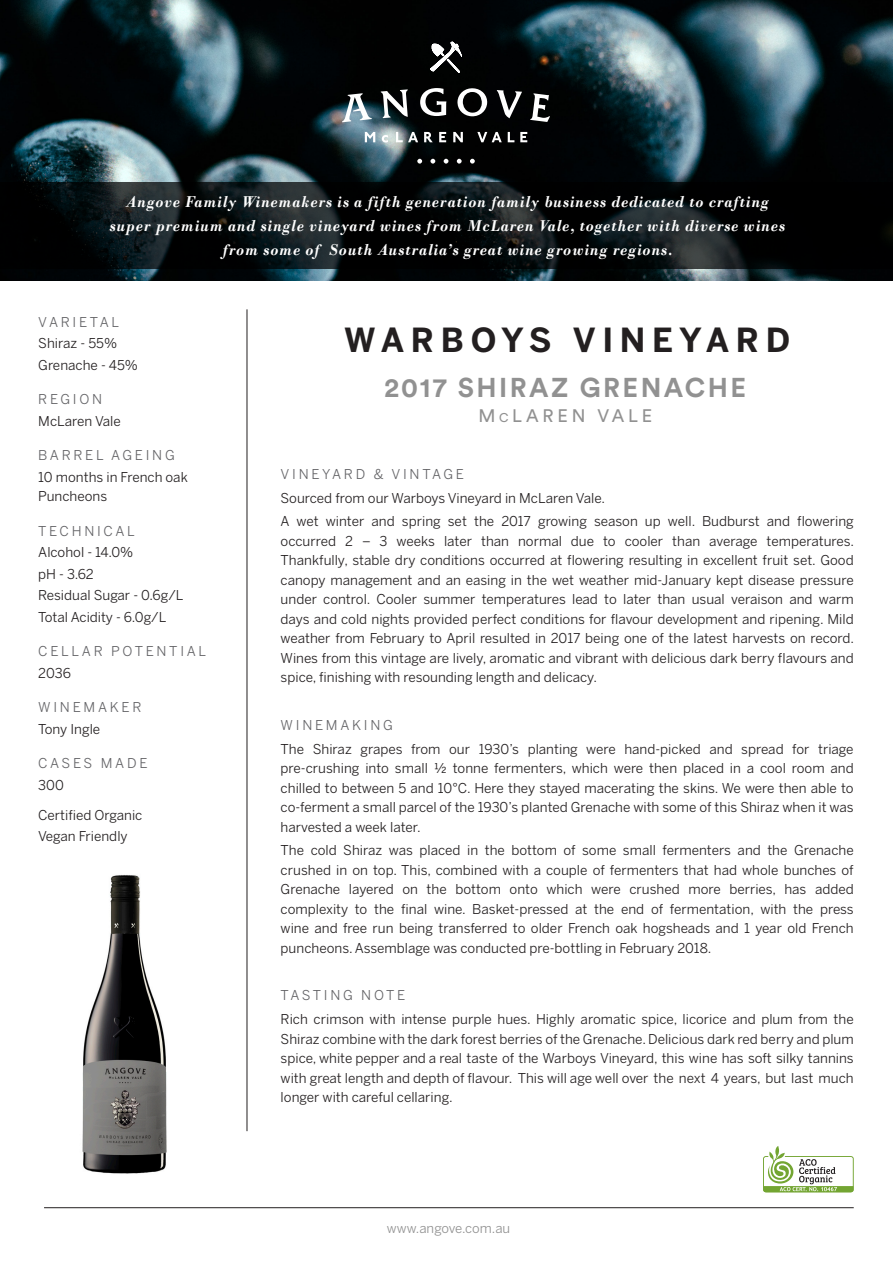
<style>
.page{position:relative;width:893px;height:1263px;background:#fff}
.page>*{position:absolute;margin:0;border:0;box-sizing:border-box;transform-origin:0 0}
.t1{font:700 33px "Benton Sans";letter-spacing:.2em;color:#231f20}
.Headline{font:700 27px "Circular Pro";letter-spacing:.09em;color:#919191}
.Region{font:18px "Circular Pro";letter-spacing:.21em;color:#919191}
.t2{font:italic 700 16.5px/24px "Bodoni";letter-spacing:.05em;color:#fff;text-align:center;scale:.9 1}
.t3{font:13.5px/19.5px "Benton Sans";color:#231f20;text-align:justify}
.t4{font:13.5px "Benton Sans";letter-spacing:.2em;color:#636366}
.Body_Copy_Tasting_No{font:13.2px "Benton Sans";color:#919191}
.s1{font-size:12.6px}
</style>
<div class="page">
<img style="left:82px;top:875px;width:85px;height:299px">
<img style="left:0;top:0;width:893px;height:281px">
<svg style="left:0;top:183px;width:893px;height:86px;background:#0a0e0f"></svg>
<hr style="left:44px;top:1207px;width:810px;height:1px;background:#231f20">
<hr style="left:247px;top:309px;width:1px;height:822px;background:#231f20">
<svg style="left:342px;top:42px;width:208px;height:122px;background:#262b2d"></svg>
<svg style="left:763px;top:1146px;width:91px;height:46px"></svg>
<p class="t2" style="left:110px;top:190px;width:752px">Angove Family Winemakers is a fifth generation family business dedicated to crafting super premium and single vineyard wines from McLaren Vale, together with diverse wines from some of South Australia’s great wine growing regions.</p>
<p class="t4" style="left:38px;top:314px;width:82px">VARIETAL</p>
<p class="t3" style="left:38px;top:334px;width:80px">Shiraz - 55%</p>
<p class="t3" style="left:38px;top:355px;width:101px">Grenache - 45%</p>
<p class="t4" style="left:38px;top:391px;width:65px">REGION</p>
<p class="t3" style="left:38px;top:411px;width:84px">McLaren Vale</p>
<p class="t4" style="left:38px;top:447px;width:138px">BARREL AGEING</p>
<p class="t3" style="left:38px;top:467px;width:151px">10 months in French oak<br>Puncheons</p>
<p class="t4" style="left:38px;top:523px;width:98px">TECHNICAL</p>
<p class="t3" style="left:38px;top:542px;width:97px">Alcohol - 14.0%</p>
<p class="t3" style="left:38px;top:564px;width:57px">pH - 3.62</p>
<p class="t3" style="left:38px;top:586px;width:147px">Residual Sugar - 0.6g/L</p>
<p class="t3" style="left:38px;top:607px;width:130px">Total Acidity - 6.0g/L</p>
<p class="t4" style="left:38px;top:643px;width:169px">CELLAR POTENTIAL</p>
<p class="t3" style="left:38px;top:663px;width:34px">2036</p>
<p class="t4" style="left:38px;top:699px;width:105px">WINEMAKER</p>
<p class="t3" style="left:38px;top:719px;width:64px">Tony Ingle</p>
<p class="t4" style="left:38px;top:755px;width:111px">CASES MADE</p>
<p class="t3" style="left:38px;top:775px;width:27px">300</p>
<p class="t3" style="left:38px;top:805px;width:106px">Certified Organic</p>
<p class="t3" style="left:38px;top:826px;width:91px">Vegan Friendly</p>
<p class="t1" style="left:344px;top:321px;width:447px">WARBOYS VINEYARD</p>
<p class="Headline" style="left:384px;top:368px;width:363px">2017 SHIRAZ GRENACHE</p>
<p class="Region" style="left:478px;top:404px;width:176px">M<span class="s1">c</span>LAREN VALE</p>
<p class="t4" style="left:281px;top:466px;width:185px">VINEYARD &amp; VINTAGE</p>
<p class="t3" style="left:281px;top:488px;width:326px">Sourced from our Warboys Vineyard in McLaren Vale.</p>
<p class="t3" style="left:281px;top:511px;width:575px">A wet winter and spring set the 2017 growing season up well. Budburst and flowering occurred 2 – 3 weeks later than normal due to cooler than average temperatures.<br>Thankfully, stable dry conditions occurred at flowering resulting in excellent fruit set. Good canopy management and an easing in the wet weather mid-January kept disease pressure under control. Cooler summer temperatures lead to later than usual veraison and warm days and cold nights provided perfect conditions for flavour development and ripening. Mild weather from February to April resulted in 2017 being one of the latest harvests on record.<br>Wines from this vintage are lively, aromatic and vibrant with delicious dark berry flavours and spice, finishing with resounding length and delicacy.</p>
<p class="t4" style="left:281px;top:717px;width:114px">WINEMAKING</p>
<p class="t3" style="left:281px;top:739px;width:575px">The Shiraz grapes from our 1930’s planting were hand-picked and spread for triage pre-crushing into small ½ tonne fermenters, which were then placed in a cool room and chilled to between 5 and 10°C. Here they stayed macerating the skins. We were then able to co-ferment a small parcel of the 1930’s planted Grenache with some of this Shiraz when it was harvested a week later.</p>
<p class="t3" style="left:281px;top:840px;width:575px">The cold Shiraz was placed in the bottom of some small fermenters and the Grenache crushed in on top. This, combined with a couple of fermenters that had whole bunches of Grenache layered on the bottom onto which were crushed more berries, has added complexity to the final wine. Basket-pressed at the end of fermentation, with the press wine and free run being transferred to older French oak hogsheads and 1 year old French puncheons. Assemblage was conducted pre-bottling in February 2018.</p>
<p class="t4" style="left:281px;top:987px;width:126px">TASTING NOTE</p>
<p class="t3" style="left:281px;top:1009px;width:575px">Rich crimson with intense purple hues. Highly aromatic spice, licorice and plum from the Shiraz combine with the dark forest berries of the Grenache. Delicious dark red berry and plum spice, white pepper and a real taste of the Warboys Vineyard, this wine has soft silky tannins with great length and depth of flavour. This will age well over the next 4 years, but last much longer with careful cellaring.</p>
<p class="Body_Copy_Tasting_No" style="left:387px;top:1220px;width:125px">www.angove.com.au</p>
</div>
